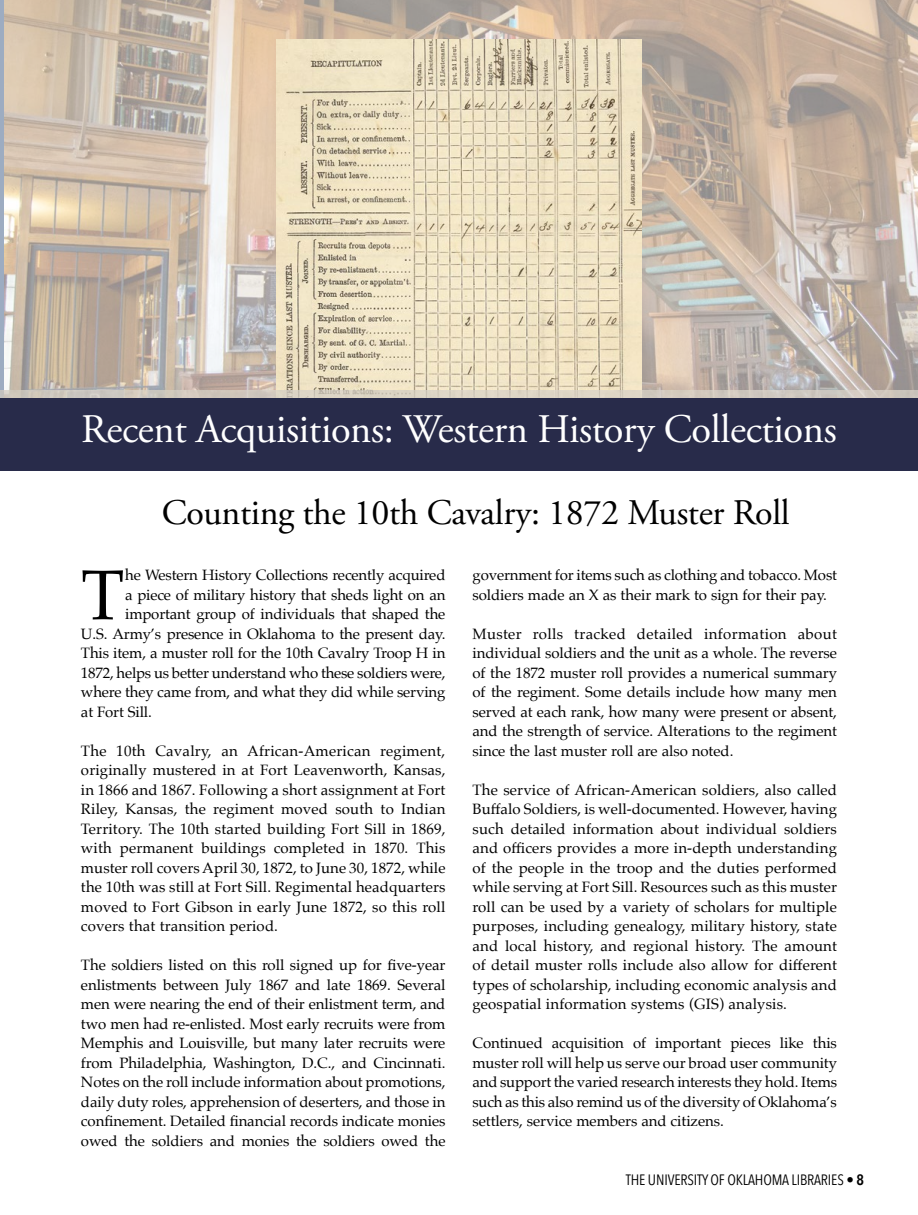
<style>
.page{position:relative;width:918px;height:1215px;background:#fff}
.page>*{position:absolute;margin:0;border:0;box-sizing:border-box;transform-origin:0 0}
.t1{font:70.8px "Palatino";color:#000}
.t2{font:40.5px "Adobe Garamond Pro";letter-spacing:-.01em;color:#fff}
.t3{font:36px "Adobe Garamond Pro";letter-spacing:-.01em;color:#000}
.t4{font:15px/19.5px "Palatino";letter-spacing:-.01em;color:#000;text-align:justify}
.t5{font:15px "Avenir Next Condensed";letter-spacing:-.01em;color:#000}
.s1{font-weight:600}
</style>
<div class="page">
<img style="left:4px;top:0;width:914px;height:391px">
<img style="left:277px;top:39px;width:364px;height:352px">
<img style="left:0;top:391px;width:918px;height:7px">
<div style="left:0;top:398px;width:918px;height:73px;background:#282b4a"></div>
<h2 class="t2" style="left:81px;top:405px;width:757px">Recent Acquisitions: Western History Collections</h2>
<h3 class="t3" style="left:162px;top:491px;width:630px">Counting the 10th Cavalry: 1872 Muster Roll</h3>
<h1 class="t1" style="left:81px;top:536px;width:45px">T</h1>
<p class="t4" style="left:125px;top:566px;width:322px">he Western History Collections recently acquired</p>
<p class="t4" style="left:125px;top:585px;width:322px">a piece of military history that sheds light on an</p>
<p class="t4" style="left:125px;top:605px;width:322px">important group of individuals that shaped the</p>
<p class="t4" style="left:81px;top:624px;width:366px">U.S. Army’s presence in Oklahoma to the present day.</p>
<p class="t4" style="left:81px;top:644px;width:366px">This item, a muster roll for the 10th Cavalry Troop H in</p>
<p class="t4" style="left:81px;top:663px;width:366px">1872, helps us better understand who these soldiers were,</p>
<p class="t4" style="left:81px;top:683px;width:366px">where they came from, and what they did while serving</p>
<p class="t4" style="left:81px;top:702px;width:72px">at Fort Sill.</p>
<p class="t4" style="left:81px;top:741px;width:366px">The 10th Cavalry, an African-American regiment, originally mustered in at Fort Leavenworth, Kansas, in 1866 and 1867. Following a short assignment at Fort Riley, Kansas, the regiment moved south to Indian Territory. The 10th started building Fort Sill in 1869, with permanent buildings completed in 1870. This muster roll covers April 30, 1872, to June 30, 1872, while the 10th was still at Fort Sill. Regimental headquarters moved to Fort Gibson in early June 1872, so this roll covers that transition period.</p>
<p class="t4" style="left:81px;top:956px;width:366px">The soldiers listed on this roll signed up for five-year enlistments between July 1867 and late 1869. Several men were nearing the end of their enlistment term, and two men had re-enlisted. Most early recruits were from Memphis and Louisville, but many later recruits were from Philadelphia, Washington, D.C., and Cincinnati.<br>Notes on the roll include information about promotions, daily duty roles, apprehension of deserters, and those in confinement. Detailed financial records indicate monies owed the soldiers and monies the soldiers owed the</p>
<p class="t4" style="left:472px;top:566px;width:366px">government for items such as clothing and tobacco. Most soldiers made an X as their mark to sign for their pay.</p>
<p class="t4" style="left:472px;top:624px;width:366px">Muster rolls tracked detailed information about individual soldiers and the unit as a whole. The reverse of the 1872 muster roll provides a numerical summary of the regiment. Some details include how many men served at each rank, how many were present or absent, and the strength of service. Alterations to the regiment since the last muster roll are also noted.</p>
<p class="t4" style="left:472px;top:780px;width:366px">The service of African-American soldiers, also called Buffalo Soldiers, is well-documented. However, having such detailed information about individual soldiers and officers provides a more in-depth understanding of the people in the troop and the duties performed while serving at Fort Sill. Resources such as this muster roll can be used by a variety of scholars for multiple purposes, including genealogy, military history, state and local history, and regional history. The amount of detail muster rolls include also allow for different types of scholarship, including economic analysis and geospatial information systems (GIS) analysis.</p>
<p class="t4" style="left:472px;top:1034px;width:366px">Continued acquisition of important pieces like this muster roll will help us serve our broad user community and support the varied research interests they hold. Items such as this also remind us of the diversity of Oklahoma’s settlers, service members and citizens.</p>
<p class="t5" style="left:626px;top:1167px;width:240px">THE UNIVERSITY OF OKLAHOMA LIBRARIES • <span class="s1">8</span></p>
</div>
